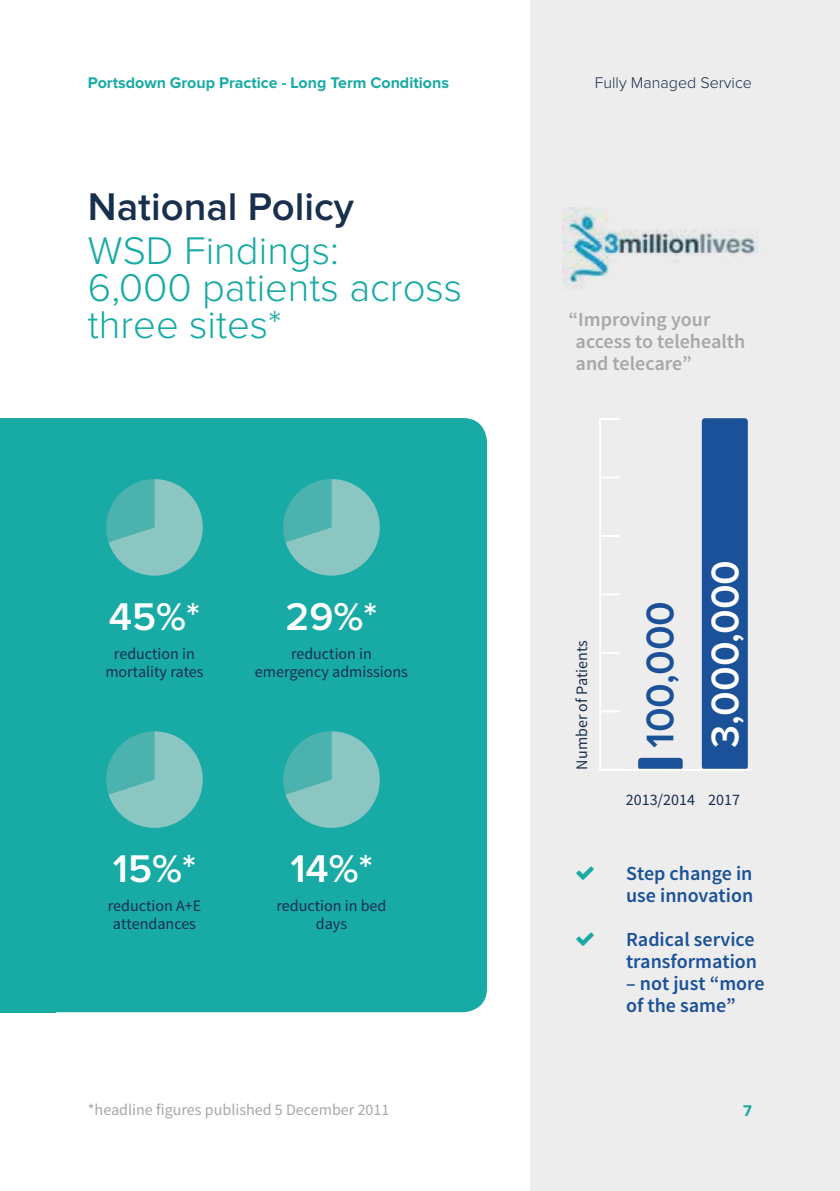
<style>
.page{position:relative;width:840px;height:1191px;background:#fff}
.page>*{position:absolute;margin:0;border:0;box-sizing:border-box;transform-origin:0 0}
.t1{font:300 40px/37px "Proxima Nova";color:#18aaa5}
.t2{font:600 40px "Proxima Nova";color:#fff}
.t3{font:600 40px "Proxima Nova";color:#182f4e}
.t4{font:600 40px "Proxima Nova";color:#1a5198}
.t5{font:600 20px/22px "Source Sans Pro";color:#1a5198}
.t6{font:600 20px/22px "Source Sans Pro";color:#a8a7a7}
.t7{font:16px/18px "Source Sans Pro";color:#182f4e;text-align:center}
.t8{font:700 16px "Proxima Nova";color:#18aaa5}
.t9{font:16px "Source Sans Pro";color:#a8a7a7}
.t10{font:300 16px "Proxima Nova";color:#182f4e}
</style>
<div class="page">
<div style="left:530px;top:0;width:309px;height:1191px;background:#ededed"></div>
<div style="left:0;top:418px;width:486px;height:594px;background:#18aaa5;border-radius:24px"></div>
<svg style="left:106px;top:479px;width:97px;height:96px"></svg>
<svg style="left:283px;top:479px;width:96px;height:96px"></svg>
<svg style="left:106px;top:731px;width:97px;height:97px"></svg>
<svg style="left:283px;top:731px;width:96px;height:97px"></svg>
<img style="left:562px;top:207px;width:196px;height:82px">
<hr style="left:598px;top:419px;width:2px;height:350px;background:#fff">
<svg style="left:600px;top:710px;width:18px;height:2px"></svg>
<svg style="left:600px;top:652px;width:18px;height:2px"></svg>
<svg style="left:600px;top:593px;width:18px;height:2px"></svg>
<svg style="left:600px;top:535px;width:18px;height:2px"></svg>
<svg style="left:600px;top:476px;width:18px;height:2px"></svg>
<svg style="left:600px;top:418px;width:18px;height:2px"></svg>
<div style="left:0;top:418px;width:56px;height:594px;background:#18aaa5"></div>
<div style="left:637px;top:758px;width:45px;height:12px;border:6px solid #1a5198"></div>
<div style="left:704px;top:421px;width:40px;height:345px;background:#1a5198"></div>
<div style="left:701px;top:418px;width:46px;height:351px;border:6px solid #1a5198"></div>
<hr style="left:598px;top:769px;width:153px;height:2px;background:#fff">
<p class="t8" style="left:88px;top:75px;width:362px">Portsdown Group Practice - Long Term Conditions</p>
<h1 class="t3" style="left:88px;top:189px;width:267px">National Policy</h1>
<h1 class="t1" style="left:88px;top:234px;width:375px">WSD Findings:<br>6,000 patients across three sites*</h1>
<h1 class="t2" style="left:109px;top:598px;width:92px">45%*</h1>
<h1 class="t2" style="left:285px;top:598px;width:93px">29%*</h1>
<p class="t7" style="left:105px;top:645px;width:100px">reduction in mortality rates</p>
<p class="t7" style="left:255px;top:645px;width:154px">reduction in emergency admissions</p>
<h1 class="t2" style="left:113px;top:850px;width:84px">15%*</h1>
<h1 class="t2" style="left:290px;top:850px;width:84px">14%*</h1>
<p class="t7" style="left:108px;top:897px;width:95px">reduction A+E attendances</p>
<p class="t7" style="left:276px;top:897px;width:111px">reduction in bed days</p>
<p class="t9" style="left:88px;top:1099px;width:303px">*headline figures published 5 December 2011</p>
<p class="t10" style="left:594px;top:75px;width:158px">Fully Managed Service</p>
<p class="t6" style="left:575px;top:309px;width:171px;text-indent:-7px">“Improving your access to telehealth and telecare”</p>
<p class="t7" style="left:572px;top:769px;width:131px;rotate:-90deg">Number of Patients</p>
<h1 class="t4" style="left:641px;top:747px;width:148px;rotate:-90deg">100,000</h1>
<h1 class="t2" style="left:706px;top:747px;width:189px;rotate:-90deg">3,000,000</h1>
<p class="t7" style="left:625px;top:791px;width:71px">2013/2014</p>
<p class="t7" style="left:707px;top:791px;width:33px">2017</p>
<p class="t5" style="left:625px;top:862px;width:129px">Step change in use innovation</p>
<p class="t5" style="left:625px;top:929px;width:132px">Radical service transformation</p>
<p class="t5" style="left:625px;top:973px;width:140px">– not just “more of the same”</p>
<p class="t8" style="left:742px;top:1103px;width:10px">7</p>
</div>
